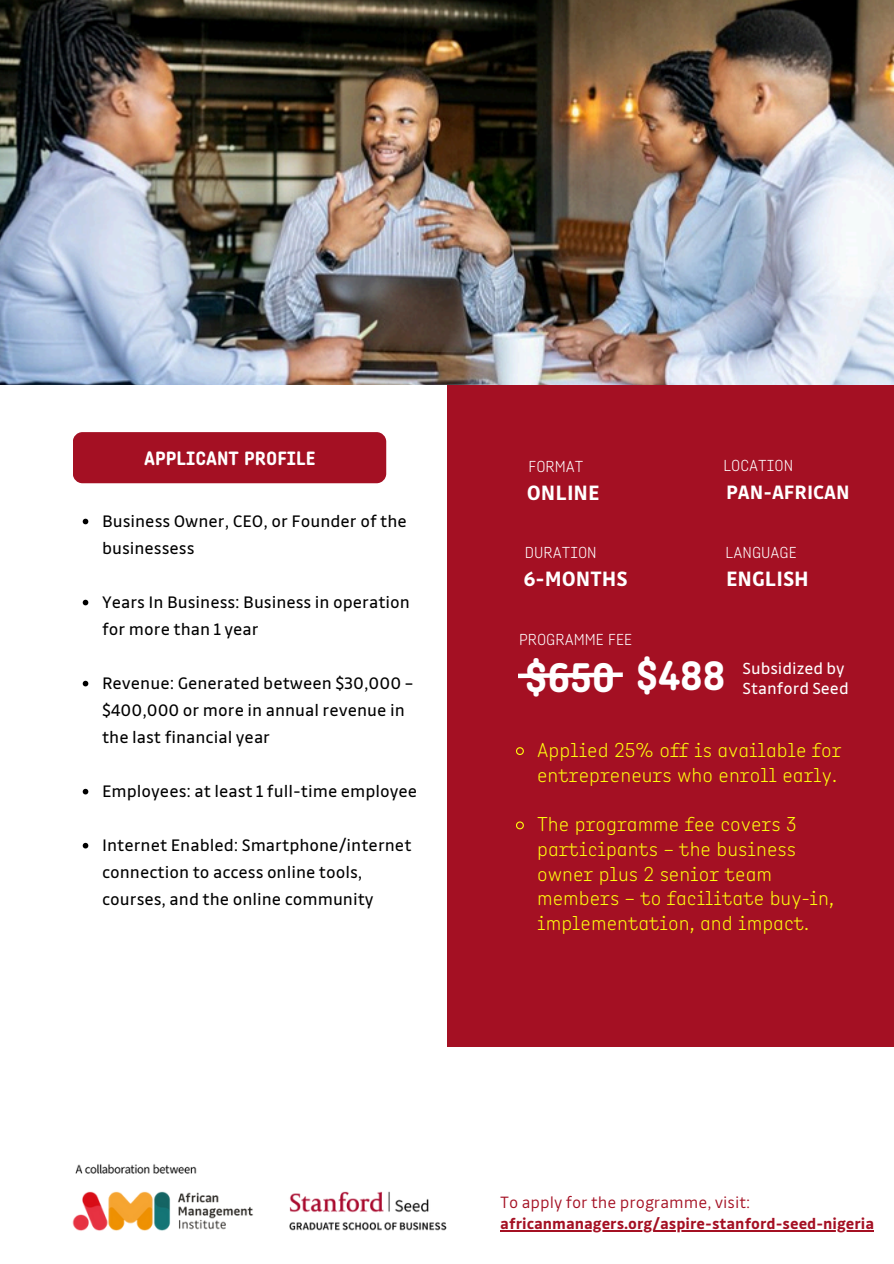
<style>
.page{position:relative;width:894px;height:1264px;background:#fff}
.page>*{position:absolute;margin:0;border:0;box-sizing:border-box;transform-origin:0 0}
.t1{font:700 41.85px "Angus";color:#fff}
.t2{font:700 41.55px "Angus";color:#fff}
.t3{font:700 21.9px "TRY Drive";color:#fff}
.t4{font:700 20.4px "TRY Drive";color:#fff}
.t5{font:300 20.25px/24.8px "Angus";color:#fffd0f}
.t6{font:700 19.5px "Angus";color:#fff}
.t7{font:18px/27px "TRY Drive";color:#000}
.t8{font:17.4px/20.9px "TRY Drive";color:#fff}
.t9{font:300 17.25px "TRY Drive";color:#a41023}
.t10{font:700 16.2px "TRY Drive";color:#a41023}
.t11{font:300 16.05px "Angus";color:#fff}
</style>
<div class="page">
<img style="left:0;top:0;width:893px;height:385px">
<img style="left:72px;top:1164px;width:375px;height:67px">
<hr style="left:500px;top:1230px;width:373px;height:1px;background:#a41023">
<div style="left:446px;top:385px;width:447px;height:661px;background:#a41023"></div>
<div style="left:73px;top:432px;width:313px;height:51px;background:#a41023;border-radius:10px"></div>
<svg style="left:83px;top:518px;width:5px;height:6px"></svg>
<svg style="left:83px;top:599px;width:5px;height:6px"></svg>
<svg style="left:83px;top:680px;width:5px;height:6px"></svg>
<svg style="left:83px;top:788px;width:5px;height:6px"></svg>
<svg style="left:83px;top:842px;width:5px;height:6px"></svg>
<svg style="left:518px;top:672px;width:105px;height:7px"></svg>
<svg style="left:516px;top:747px;width:8px;height:8px"></svg>
<svg style="left:516px;top:821px;width:8px;height:9px"></svg>
<p class="t6" style="left:144px;top:446px;width:173px">APPLICANT PROFILE</p>
<p class="t7" style="left:102px;top:506px;width:306px">Business Owner, CEO, or Founder of the businessess</p>
<p class="t7" style="left:102px;top:587px;width:309px">Years In Business: Business in operation for more than 1 year</p>
<p class="t7" style="left:102px;top:668px;width:313px">Revenue: Generated between $30,000 – $400,000 or more in annual revenue in the last financial year</p>
<p class="t7" style="left:102px;top:776px;width:317px">Employees: at least 1 full-time employee</p>
<h6 class="t7" style="left:102px;top:830px;width:311px">Internet Enabled: Smartphone/internet connection to access online tools, courses, and the online community</h6>
<h6 class="t11" style="left:528px;top:456px;width:56px">FORMAT</h6>
<p class="t11" style="left:723px;top:455px;width:71px">LOCATION</p>
<h2 class="t3" style="left:526px;top:478px;width:74px">ONLINE</h2>
<h2 class="t4" style="left:725px;top:479px;width:125px">PAN-AFRICAN</h2>
<h2 class="t11" style="left:525px;top:543px;width:73px">DURATION</h2>
<h6 class="t3" style="left:523px;top:565px;width:106px">6-MONTHS</h6>
<h6 class="t11" style="left:725px;top:543px;width:73px">LANGUAGE</h6>
<h1 class="t3" style="left:725px;top:565px;width:84px">ENGLISH</h1>
<h2 class="t11" style="left:519px;top:629px;width:114px">PROGRAMME FEE</h2>
<h6 class="t1" style="left:525px;top:652px;width:92px">$650</h6>
<p class="t2" style="left:636px;top:651px;width:91px">$488</p>
<p class="t8" style="left:742px;top:656px;width:108px">Subsidized by<br>Stanford Seed</p>
<h1 class="t5" style="left:537px;top:737px;width:306px">Applied 25% off is available for entrepreneurs who enroll early.</h1>
<p class="t5" style="left:537px;top:811px;width:298px">The programme fee covers 3 participants – the business owner plus 2 senior team members – to facilitate buy-in, implementation, and impact.</p>
<p class="t9" style="left:500px;top:1190px;width:251px">To apply for the programme, visit:</p>
<h4 class="t10" style="left:500px;top:1213px;width:375px">africanmanagers.org/aspire-stanford-seed-nigeria</h4>
</div>
